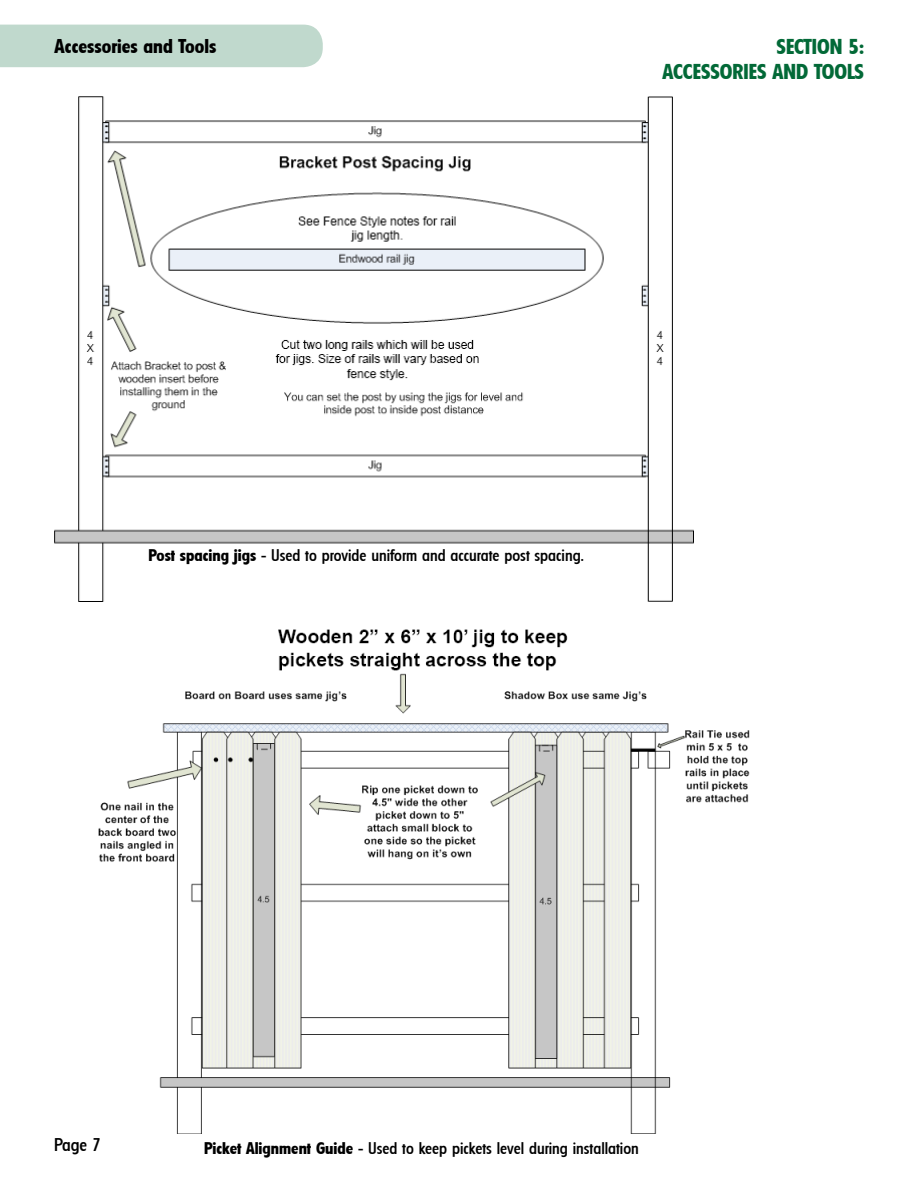
<style>
.page{position:relative;width:918px;height:1188px;background:#fff}
.page>*{position:absolute;margin:0;border:0;box-sizing:border-box;transform-origin:0 0}
.t1{font:700 21px/25.2px "Florida";color:#026937;text-align:right}
.t2{font:700 19.5px "Florida";color:#000}
.t3{font:500 18px "Florida";color:#000}
.t4{font:500 16.5px "Florida";color:#000}
.s1{font-weight:700}
</style>
<div class="page">
<img style="left:54px;top:96px;width:639px;height:506px">
<div style="left:0;top:25px;width:323px;height:42px;background:#c0d9cd"></div>
<img style="left:98px;top:629px;width:652px;height:505px">
<p class="t2" style="left:55px;top:34px;width:163px">Accessories and Tools</p>
<p class="t1" style="left:662px;top:34px;width:203px">SECTION 5:<br>ACCESSORIES AND TOOLS</p>
<p class="t4" style="left:148px;top:545px;width:437px"><span class="s1">Post spacing jigs</span> - Used to provide uniform and accurate post spacing.</p>
<p class="t3" style="left:54px;top:1134px;width:48px">Page 7</p>
<p class="t4" style="left:204px;top:1139px;width:436px"><span class="s1">Picket Alignment Guide</span> - Used to keep pickets level during installation</p>
</div>
